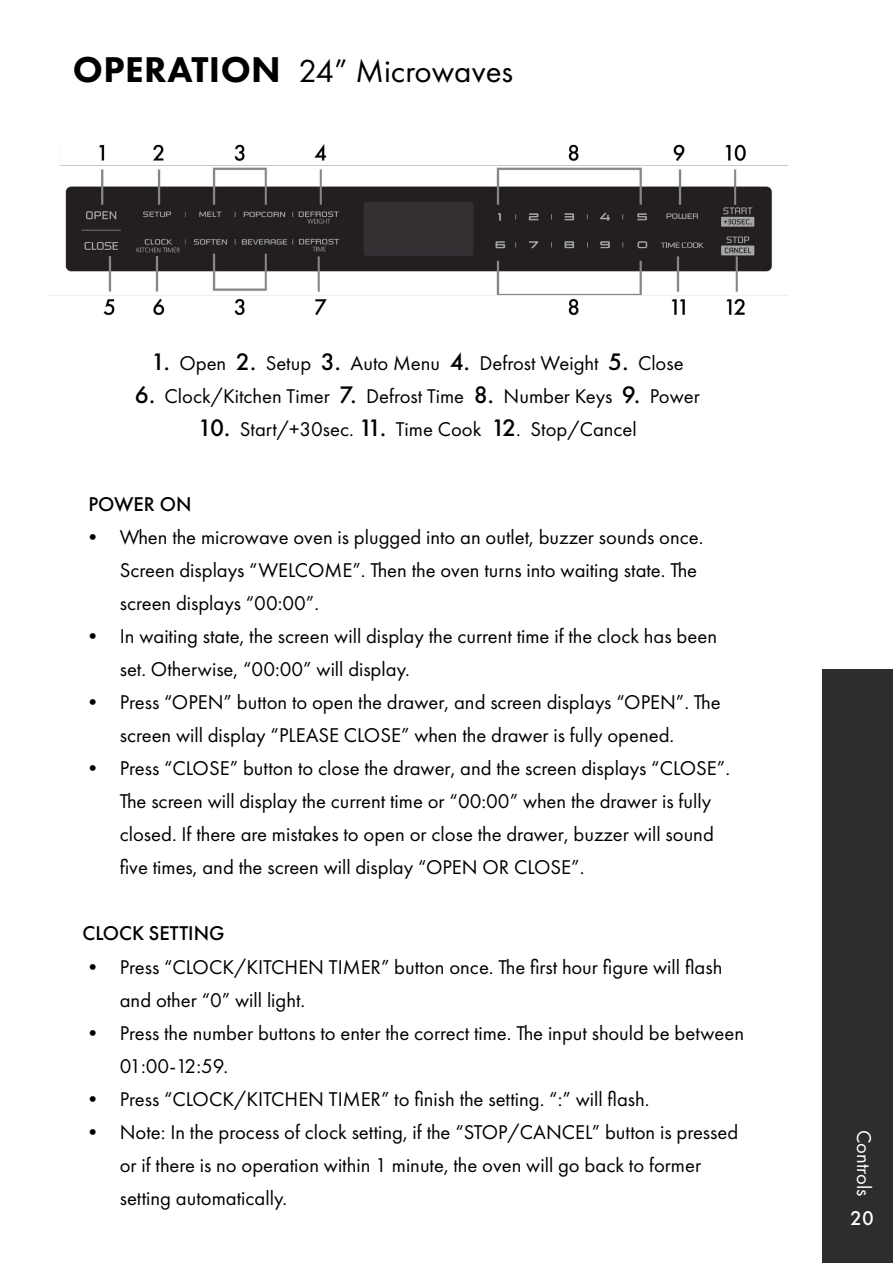
<style>
.page{position:relative;width:893px;height:1263px;background:#fff}
.page>*{position:absolute;margin:0;border:0;box-sizing:border-box;transform-origin:0 0}
.t1{font:33px "Futura PT";color:#000}
.t2{font:20.7px/33px "Futura PT";color:#000}
.t3{font:500 20.7px "Futura PT";color:#000}
.t4{font:20.7px "Futura PT";color:#fff}
.t5{font:500 20.7px "Futura PT";color:#fff}
.s1{font-weight:800;font-size:37.2px}
.s2{font-weight:500;font-size:24.75px}
</style>
<div class="page">
<div style="left:823px;top:669px;width:70px;height:594px;background:#2d2d2c"></div>
<img style="left:47px;top:144px;width:741px;height:172px">
<h1 class="t1" style="left:73px;top:52px;width:442px"><span class="s1">OPERATION</span> 24” Microwaves</h1>
<p class="t2" style="left:151px;top:346px;width:534px"><span class="s2">1.</span> Open <span class="s2">2.</span> Setup <span class="s2">3.</span> Auto Menu <span class="s2">4.</span> Defrost Weight <span class="s2">5.</span> Close</p>
<p class="t2" style="left:135px;top:379px;width:566px"><span class="s2">6.</span> Clock/Kitchen Timer <span class="s2">7.</span> Defrost Time <span class="s2">8.</span> Number Keys <span class="s2">9.</span> Power</p>
<p class="t2" style="left:198px;top:413px;width:440px"><span class="s2">10.</span> Start/+30sec. <span class="s2">11.</span> Time Cook <span class="s2">12</span>. Stop/Cancel</p>
<p class="t3" style="left:88px;top:491px;width:105px">POWER ON</p>
<p class="t2" style="left:120px;top:520px;width:585px;text-indent:-37px">• When the microwave oven is plugged into an outlet, buzzer sounds once.<br>Screen displays “WELCOME”. Then the oven turns into waiting state. The screen displays “00:00”.</p>
<p class="t2" style="left:120px;top:619px;width:599px;text-indent:-37px">• In waiting state, the screen will display the current time if the clock has been set. Otherwise, “00:00” will display.</p>
<p class="t2" style="left:83px;top:685px;width:640px;text-align:center">• Press “OPEN” button to open the drawer, and screen displays “OPEN”. The screen will display “PLEASE CLOSE” when the drawer is fully opened.</p>
<p class="t2" style="left:120px;top:752px;width:612px;text-indent:-37px">• Press “CLOSE” button to close the drawer, and the screen displays “CLOSE”.<br>The screen will display the current time or “00:00” when the drawer is fully closed. If there are mistakes to open or close the drawer, buzzer will sound five times, and the screen will display “OPEN OR CLOSE”.</p>
<p class="t3" style="left:83px;top:921px;width:144px">CLOCK SETTING</p>
<p class="t2" style="left:120px;top:950px;width:604px;text-indent:-37px">• Press “CLOCK/KITCHEN TIMER” button once. The first hour figure will flash and other “0” will light.</p>
<p class="t2" style="left:120px;top:1016px;width:626px;text-indent:-37px">• Press the number buttons to enter the correct time. The input should be between<br>01:00-12:59.</p>
<p class="t2" style="left:83px;top:1082px;width:569px">• Press “CLOCK/KITCHEN TIMER” to finish the setting. “:” will flash.</p>
<p class="t2" style="left:120px;top:1115px;width:620px;text-indent:-37px">• Note: In the process of clock setting, if the “STOP/CANCEL” button is pressed or if there is no operation within 1 minute, the oven will go back to former setting automatically.</p>
<p class="t4" style="left:876px;top:1130px;width:68px;rotate:90deg">Controls</p>
<p class="t5" style="left:850px;top:1205px;width:25px">20</p>
</div>
